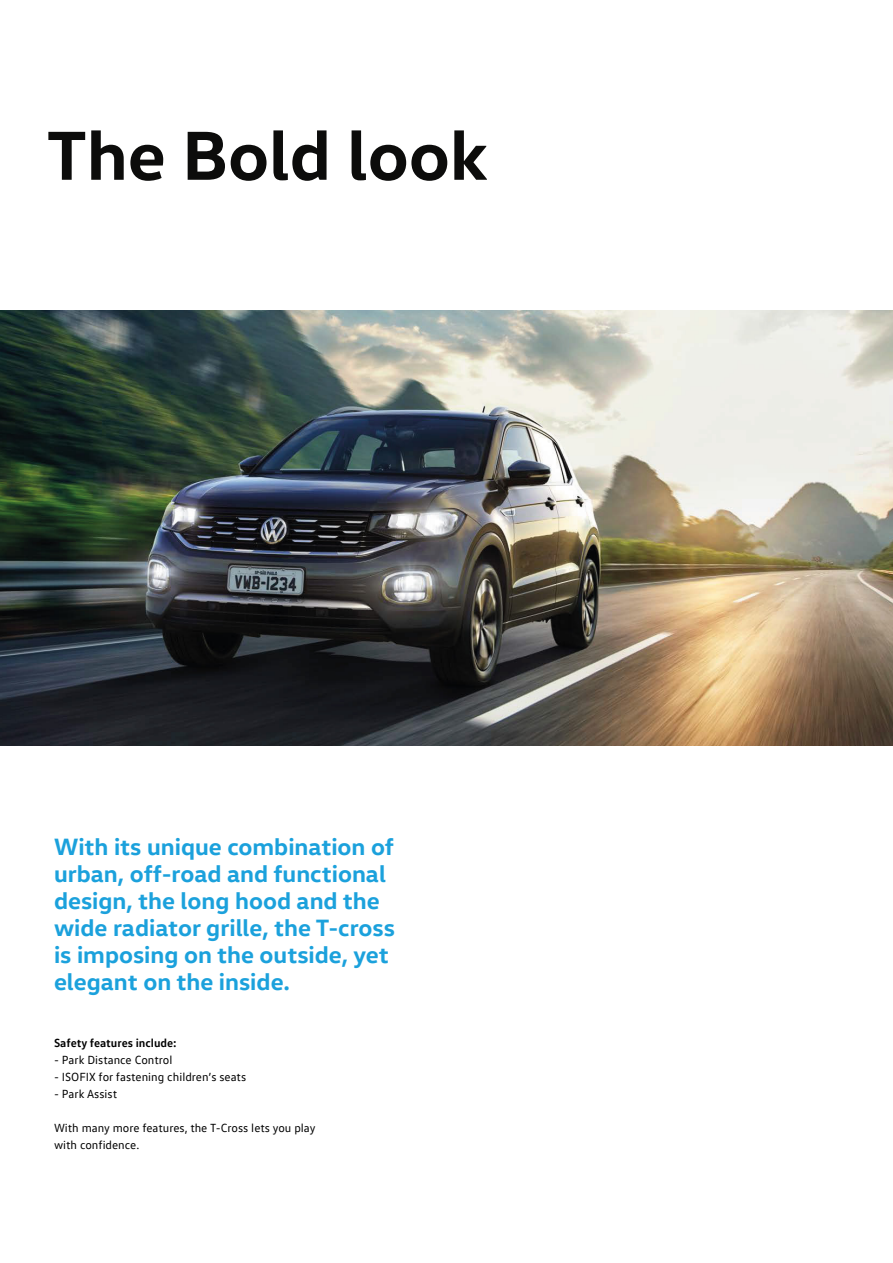
<style>
.page{position:relative;width:893px;height:1263px;background:#fff}
.page>*{position:absolute;margin:0;border:0;box-sizing:border-box;transform-origin:0 0}
.t1{font:700 70.5px "VW Head";color:#0c0c0b}
.t2{font:700 24px/27px "VW Head";color:#1ba1dc}
.t3{font:12px/17px "VW Text";color:#000100}
.t4{font:700 12px "VW Text";color:#000100}
</style>
<div class="page">
<img style="left:0;top:310px;width:893px;height:436px">
<h1 class="t1" style="left:47px;top:110px;width:443px">The Bold look</h1>
<p class="t2" style="left:54px;top:832px;width:342px">With its unique combination of urban, off-road and functional design, the long hood and the wide radiator grille, the T-cross is imposing on the outside, yet elegant on the inside.</p>
<p class="t4" style="left:54px;top:1035px;width:124px">Safety features include:</p>
<p class="t3" style="left:54px;top:1051px;width:120px">- Park Distance Control</p>
<p class="t3" style="left:54px;top:1068px;width:194px">- ISOFIX for fastening children’s seats</p>
<p class="t3" style="left:54px;top:1085px;width:65px">- Park Assist</p>
<p class="t3" style="left:54px;top:1119px;width:263px">With many more features, the T-Cross lets you play with confidence.</p>
</div>
